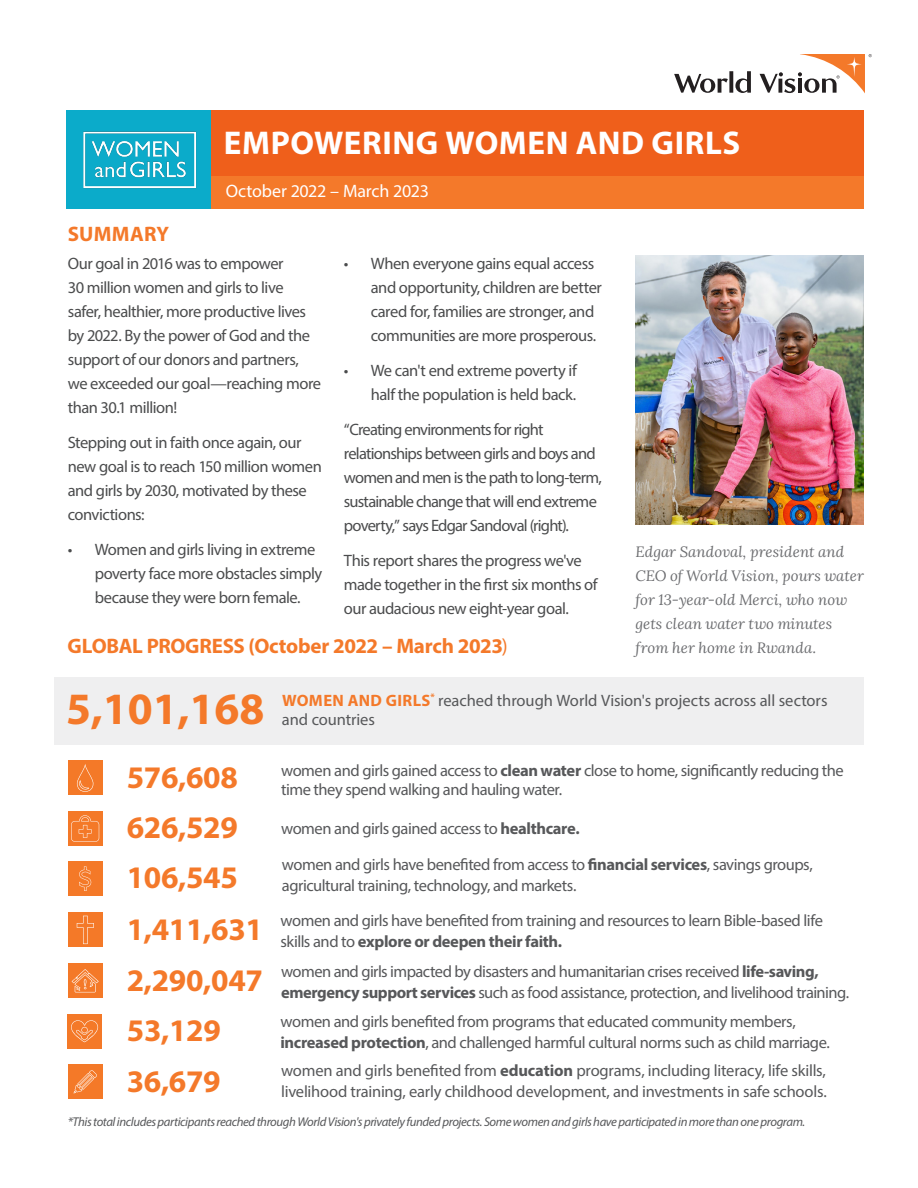
<style>
.page{position:relative;width:918px;height:1188px;background:#fff}
.page>*{position:absolute;margin:0;border:0;box-sizing:border-box;transform-origin:0 0}
.t1{font:700 45px "Myriad Pro";color:#f4792a}
.REPORT_TITLE{font:700 33px "Myriad Pro";letter-spacing:.02em;color:#fff}
.Titles{font:700 31.5px "Myriad Pro";letter-spacing:-.01em;color:#f4792a}
.BODY{font:700 21px "Myriad Pro";letter-spacing:-.015em;color:#f4792a}
.BODY_HEADER{font:700 21px "Myriad Pro";letter-spacing:.01em;color:#f4792a}
.COUNTRY_DATE{font:18px "Myriad Pro";letter-spacing:-.01em;color:#fff}
.Subheads_-_Grey__Span_Columns{font:16.5px/21px "Myriad Pro";letter-spacing:-.025em;color:#57585a}
.BODY-2{font:16.5px/24px "Myriad Pro";letter-spacing:-.03em;color:#4b4c4d}
.BODY-3{font:16.5px/24px "Myriad Pro";letter-spacing:-.05em;color:#4b4c4d}
.Subheads_-_Grey__Span_Columns-2{font:16.5px/19.5px "Myriad Pro";letter-spacing:-.005em;color:#57585a}
.Subheads_-_Grey__Span_Columns-3{font:700 16.5px "Myriad Pro";letter-spacing:-.02em;color:#57585a}
.PHOTO_CAPTION{font:italic 15px/24px "Lora";color:#6c6d70}
.BODY_HEADER-2{font:italic 12.75px "Myriad Pro";letter-spacing:-.03em;color:#57585a}
.s1{font-weight:400}
.s2{font-weight:700;color:#f4792a}
.s3{font-weight:700}
</style>
<div class="page">
<svg style="left:674px;top:54px;width:198px;height:39px"></svg>
<div style="left:164px;top:110px;width:700px;height:99px;background:#f4792a"></div>
<div style="left:187px;top:110px;width:677px;height:65px;background:#ef5f1b"></div>
<div style="left:66px;top:110px;width:145px;height:99px;background:#0babca"></div>
<img style="left:83px;top:131px;width:114px;height:58px">
<div style="left:68px;top:760px;width:35px;height:35px;background:#f47928"></div>
<svg style="left:77px;top:764px;width:16px;height:28px"></svg>
<div style="left:68px;top:963px;width:35px;height:35px;background:#f47928"></div>
<svg style="left:72px;top:969px;width:27px;height:23px"></svg>
<div style="left:68px;top:861px;width:35px;height:35px;background:#f47928"></div>
<svg style="left:79px;top:866px;width:12px;height:25px"></svg>
<div style="left:67px;top:1014px;width:35px;height:35px;background:#f47928"></div>
<svg style="left:71px;top:1020px;width:27px;height:22px"></svg>
<div style="left:68px;top:811px;width:35px;height:35px;background:#f47928"></div>
<svg style="left:71px;top:815px;width:28px;height:27px"></svg>
<div style="left:68px;top:1064px;width:35px;height:35px;background:#f47928"></div>
<svg style="left:74px;top:1070px;width:23px;height:23px"></svg>
<div style="left:54px;top:677px;width:810px;height:67px;background:#efeff0"></div>
<div style="left:68px;top:912px;width:35px;height:35px;background:#f47928"></div>
<svg style="left:77px;top:916px;width:17px;height:28px"></svg>
<img style="left:635px;top:256px;width:229px;height:269px">
<p class="REPORT_TITLE" style="left:224px;top:122px;width:518px">EMPOWERING WOMEN AND GIRLS</p>
<p class="BODY_HEADER" style="left:68px;top:220px;width:103px">SUMMARY</p>
<p class="COUNTRY_DATE" style="left:226px;top:180px;width:205px">October 2022 – March 2023</p>
<p class="BODY-2" style="left:68px;top:252px;width:255px">Our goal in 2016 was to empower<br>30 million women and girls to live<br>safer, healthier, more productive lives by 2022. By the power of God and the support of our donors and partners, we exceeded our goal—reaching more than 30.1 million!</p>
<p class="BODY-2" style="left:68px;top:430px;width:256px">Stepping out in faith once again, our new goal is to reach 150 million women and girls by 2030, motivated by these convictions:</p>
<p class="BODY-2" style="left:95px;top:537px;width:229px;text-indent:-27px">• Women and girls living in extreme poverty face more obstacles simply because they were born female.</p>
<p class="BODY-2" style="left:371px;top:252px;width:233px;text-indent:-27px">• When everyone gains equal access and opportunity, children are better cared for, families are stronger, and communities are more prosperous.</p>
<p class="BODY-2" style="left:344px;top:358px;width:234px;text-align:right">• We can't end extreme poverty if half the population is held back.</p>
<p class="BODY-3" style="left:344px;top:417px;width:260px">“Creating environments for right relationships between girls and boys and women and men is the path to long-term, sustainable change that will end extreme poverty,” says Edgar Sandoval (right).</p>
<p class="BODY-2" style="left:344px;top:548px;width:255px">This report shares the progress we've made together in the first six months of our audacious new eight-year goal.</p>
<p class="BODY" style="left:68px;top:632px;width:442px">GLOBAL PROGRESS (October 2022 – March 2023<span class="s1">)</span></p>
<p class="PHOTO_CAPTION" style="left:636px;top:540px;width:230px">Edgar Sandoval, president and<br>CEO of World Vision, pours water for 13-year-old Merci, who now gets clean water two minutes from her home in Rwanda.</p>
<p class="t1" style="left:66px;top:680px;width:200px">5,101,168</p>
<p class="Subheads_-_Grey__Span_Columns-2" style="left:282px;top:690px;width:547px"><span class="s2">WOMEN AND GIRLS</span><sup>*</sup> reached through World Vision's projects across all sectors and countries</p>
<p class="Titles" style="left:127px;top:757px;width:113px">576,608</p>
<p class="Subheads_-_Grey__Span_Columns" style="left:281px;top:760px;width:564px;line-height:19.5px">women and girls gained access to <span class="s3">clean water</span> close to home, significantly reducing the time they spend walking and hauling water.</p>
<p class="Titles" style="left:127px;top:807px;width:113px">626,529</p>
<p class="Subheads_-_Grey__Span_Columns" style="left:281px;top:818px;width:300px">women and girls gained access to <span class="s3">healthcare.</span></p>
<p class="Titles" style="left:127px;top:857px;width:113px">106,545</p>
<p class="Subheads_-_Grey__Span_Columns" style="left:282px;top:854px;width:532px">women and girls have benefited from access to <span class="s3">financial services</span>, savings groups, agricultural training, technology, and markets.</p>
<p class="Titles" style="left:127px;top:909px;width:138px">1,411,631</p>
<p class="Subheads_-_Grey__Span_Columns" style="left:281px;top:910px;width:544px">women and girls have benefited from training and resources to learn Bible-based life</p>
<p class="Subheads_-_Grey__Span_Columns-3" style="left:281px;top:931px;width:283px"><span class="s1">skills and to</span> explore or deepen their faith.</p>
<p class="Titles" style="left:127px;top:959px;width:138px">2,290,047</p>
<p class="Subheads_-_Grey__Span_Columns" style="left:281px;top:960px;width:570px">women and girls impacted by disasters and humanitarian crises received <span class="s3">life-saving, emergency support services</span> such as food assistance, protection, and livelihood training.</p>
<p class="Titles" style="left:127px;top:1010px;width:96px">53,129</p>
<p class="Subheads_-_Grey__Span_Columns" style="left:281px;top:1011px;width:551px">women and girls benefited from programs that educated community members, <span class="s3">increased protection</span>, and challenged harmful cultural norms such as child marriage.</p>
<p class="Subheads_-_Grey__Span_Columns" style="left:281px;top:1060px;width:546px">women and girls benefited from <span class="s3">education</span> programs, including literacy, life skills,</p>
<p class="Titles" style="left:127px;top:1061px;width:96px">36,679</p>
<p class="Subheads_-_Grey__Span_Columns" style="left:281px;top:1081px;width:547px">livelihood training, early childhood development, and investments in safe schools.</p>
<p class="BODY_HEADER-2" style="left:68px;top:1114px;width:739px">*This total includes participants reached through World Vision's privately funded projects. Some women and girls have participated in more than one program.</p>
</div>
